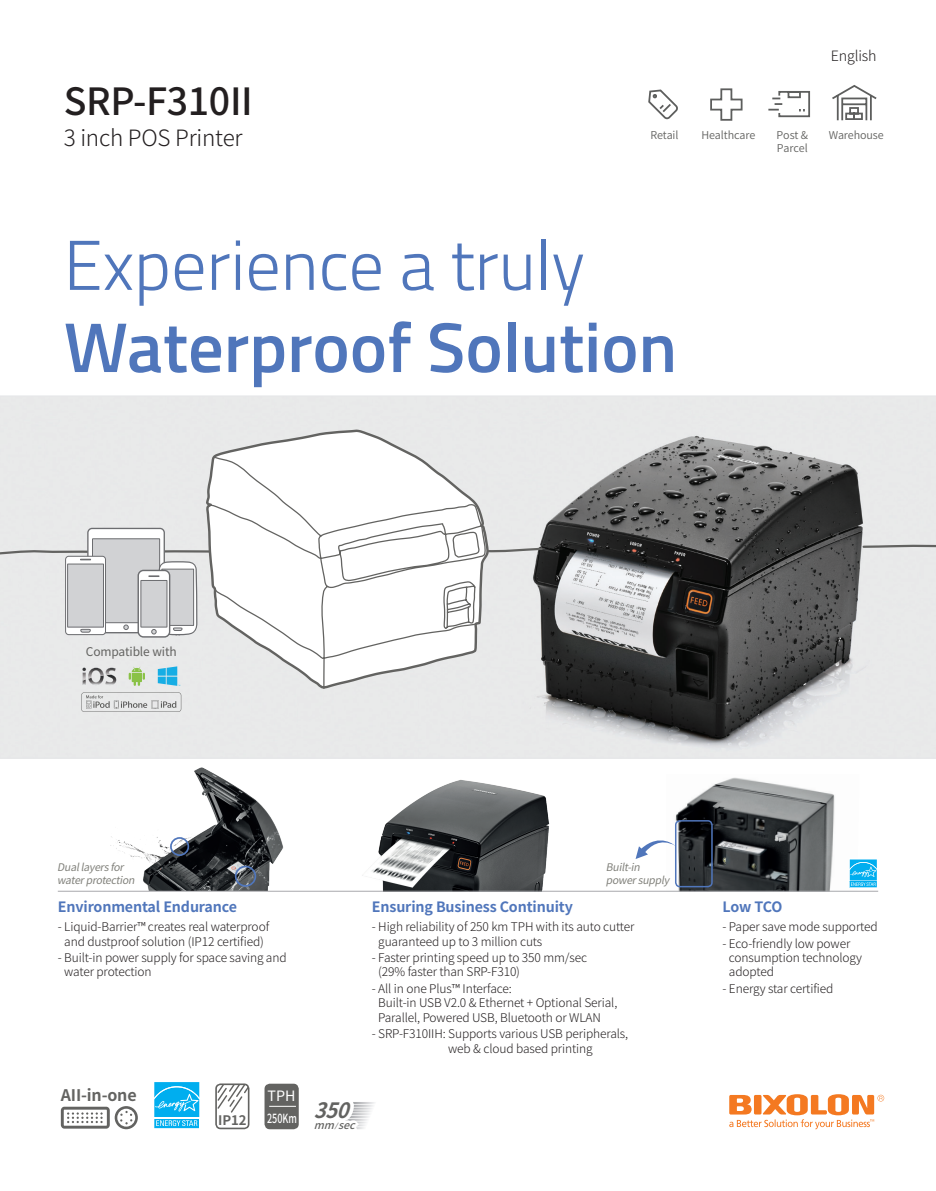
<style>
.page{position:relative;width:936px;height:1191px;background:#fff}
.page>*{position:absolute;margin:0;border:0;box-sizing:border-box;transform-origin:0 0}
.t1{font:600 70.5px "Titillium Web";color:#5076bb}
.t2{font:300 70.5px "Titillium Web";color:#5076bb}
.t3{font:500 37.5px "Noto Sans CJ Kkr";letter-spacing:-.01em;color:#231f20}
.t4{font:300 22.5px "Noto Sans CJ Kkr";letter-spacing:-.01em;color:#231f20}
.t5{font:italic 700 21.15px "Noto Sans CJ Kkr";color:#636361;scale:.95 1}
.t6{font:700 16.05px "Noto Sans CJ Kkr";letter-spacing:-.01em;color:#636361}
.t7{font:700 14.25px "Noto Sans CJ Kkr";letter-spacing:-.01em;color:#5076bb}
.t8{font:300 14.25px "Noto Sans CJ Kkr";letter-spacing:-.01em;color:#231f20}
.t9{font:14.25px "Noto Sans CJ Kkr";color:#fff}
.t10{font:700 13.2px "Noto Sans CJ Kkr";color:#636361}
.t11{font:500 12.6px "Noto Sans CJ Kkr";color:#fff;scale:.71 1}
.t12{font:300 12px/14.4px "Noto Sans CJ Kkr";letter-spacing:-.01em;color:#231f20}
.t13{font:12px "Noto Sans CJ Kkr";letter-spacing:-.01em;color:#636361}
.t14{font:600 10.8px/12.9px "Noto Sans CJ Kkr";letter-spacing:-.01em;color:#636361}
.t15{font:italic 10.5px/12.6px "Noto Sans CJ Kkr";color:#81817b}
.t16{font:italic 600 10.5px "Noto Sans CJ Kkr";color:#6c6d70}
.s1{font-size:6.75px}
</style>
<div class="page">
<img style="left:666px;top:777px;width:193px;height:114px">
<div style="left:675px;top:820px;width:37px;height:67px;border:2px solid #5076bb;border-radius:4px"></div>
<svg style="left:635px;top:832px;width:40px;height:27px"></svg>
<img style="left:487px;top:784px;width:71px;height:107px">
<svg style="left:729px;top:1094px;width:155px;height:35px"></svg>
<img style="left:110px;top:767px;width:99px;height:124px">
<div style="left:170px;top:837px;width:19px;height:19px;border:2px solid #5076bb;border-radius:50%"></div>
<svg style="left:154px;top:1082px;width:46px;height:47px;background:#39bff2"></svg>
<svg style="left:849px;top:859px;width:28px;height:29px"></svg>
<svg style="left:0;top:395px;width:935px;height:363px;background:#b1b1b1"></svg>
<svg style="left:205px;top:422px;width:285px;height:327px"></svg>
<svg style="left:209px;top:455px;width:278px;height:436px"></svg>
<svg style="left:861px;top:543px;width:74px;height:6px"></svg>
<hr style="left:58px;top:891px;width:820px;height:1px;background:#a8a9ad">
<svg style="left:0;top:528px;width:544px;height:110px"></svg>
<svg style="left:129px;top:667px;width:16px;height:19px"></svg>
<svg style="left:158px;top:666px;width:22px;height:20px"></svg>
<svg style="left:82px;top:667px;width:34px;height:18px"></svg>
<svg style="left:81px;top:692px;width:100px;height:20px;background:#d2d3d3"></svg>
<div style="left:264px;top:1083px;width:35px;height:46px;background:#636361;border-radius:5px"></div>
<svg style="left:269px;top:1106px;width:27px;height:1px"></svg>
<svg style="left:345px;top:1102px;width:30px;height:27px"></svg>
<svg style="left:215px;top:1083px;width:34px;height:46px"></svg>
<svg style="left:61px;top:1106px;width:77px;height:23px"></svg>
<svg style="left:832px;top:85px;width:45px;height:36px"></svg>
<svg style="left:768px;top:91px;width:42px;height:27px"></svg>
<svg style="left:710px;top:88px;width:33px;height:33px"></svg>
<svg style="left:648px;top:89px;width:30px;height:31px"></svg>
<h2 class="t3" style="left:64px;top:80px;width:190px">SRP-F310II</h2>
<h3 class="t4" style="left:64px;top:125px;width:180px">3 inch POS Printer</h3>
<p class="t8" style="left:830px;top:48px;width:47px">English</p>
<p class="t14" style="left:650px;top:128px;width:30px">Retail</p>
<p class="t14" style="left:828px;top:128px;width:57px">Warehouse</p>
<p class="t14" style="left:701px;top:128px;width:55px">Healthcare</p>
<p class="t14" style="left:776px;top:128px;width:33px">Post &amp;<br>Parcel</p>
<h1 class="t2" style="left:64px;top:214px;width:522px">Experience a truly</h1>
<h1 class="t1" style="left:64px;top:294px;width:614px">Waterproof Solution</h1>
<p class="t13" style="left:86px;top:645px;width:92px">Compatible with</p>
<p class="t15" style="left:57px;top:861px;width:84px">Duallayersfor waterprotection</p>
<p class="t7" style="left:58px;top:898px;width:181px">Environmental Endurance</p>
<p class="t12" style="left:58px;top:919px;width:213px;text-align:center">- Liquid-Barrier™ creates real waterproof and dustproof solution (IP12 certified)</p>
<p class="t12" style="left:64px;top:950px;width:224px;text-indent:-6px">- Built-in power supply for space saving and water protection</p>
<h3 class="t6" style="left:61px;top:1086px;width:77px">AII-in-one</h3>
<p class="t10" style="left:218px;top:1112px;width:30px">IP12</p>
<p class="t9" style="left:267px;top:1088px;width:29px">TPH</p>
<p class="t11" style="left:267px;top:1111px;width:125px">250Km <sup>10</sup></p>
<p class="t16" style="left:314px;top:1119px;width:50px">mm<span class="s1">/</span>sec</p>
<h3 class="t5" style="left:314px;top:1098px;width:56px">350</h3>
<p class="t15" style="left:606px;top:861px;width:70px">Built-in powersupply</p>
<p class="t7" style="left:372px;top:898px;width:202px">Ensuring Business Continuity</p>
<p class="t12" style="left:378px;top:919px;width:258px;text-indent:-6px">- High reliability of 250 km TPH with its auto cutter guaranteed up to 3 million cuts</p>
<p class="t12" style="left:378px;top:950px;width:210px;text-indent:-6px">- Faster printing speed up to 350 mm/sec (29% faster than SRP-F310)</p>
<p class="t12" style="left:378px;top:981px;width:240px;text-indent:-6px">- All in one Plus™ Interface:<br>Built-in USB V2.0 &amp; Ethernet + Optional Serial,<br>Parallel, Powered USB, Bluetooth or WLAN</p>
<p class="t12" style="left:448px;top:1027px;width:181px;text-indent:-76px">- SRP-F310IIH: Supports various USB peripherals, web &amp; cloud based printing</p>
<p class="t7" style="left:722px;top:898px;width:61px">Low TCO</p>
<p class="t12" style="left:722px;top:919px;width:157px">- Paper save mode supported</p>
<p class="t12" style="left:729px;top:936px;width:134px;text-indent:-6px">- Eco-friendly low power consumption technology adopted</p>
<p class="t12" style="left:722px;top:981px;width:112px">- Energy star certified</p>
</div>
